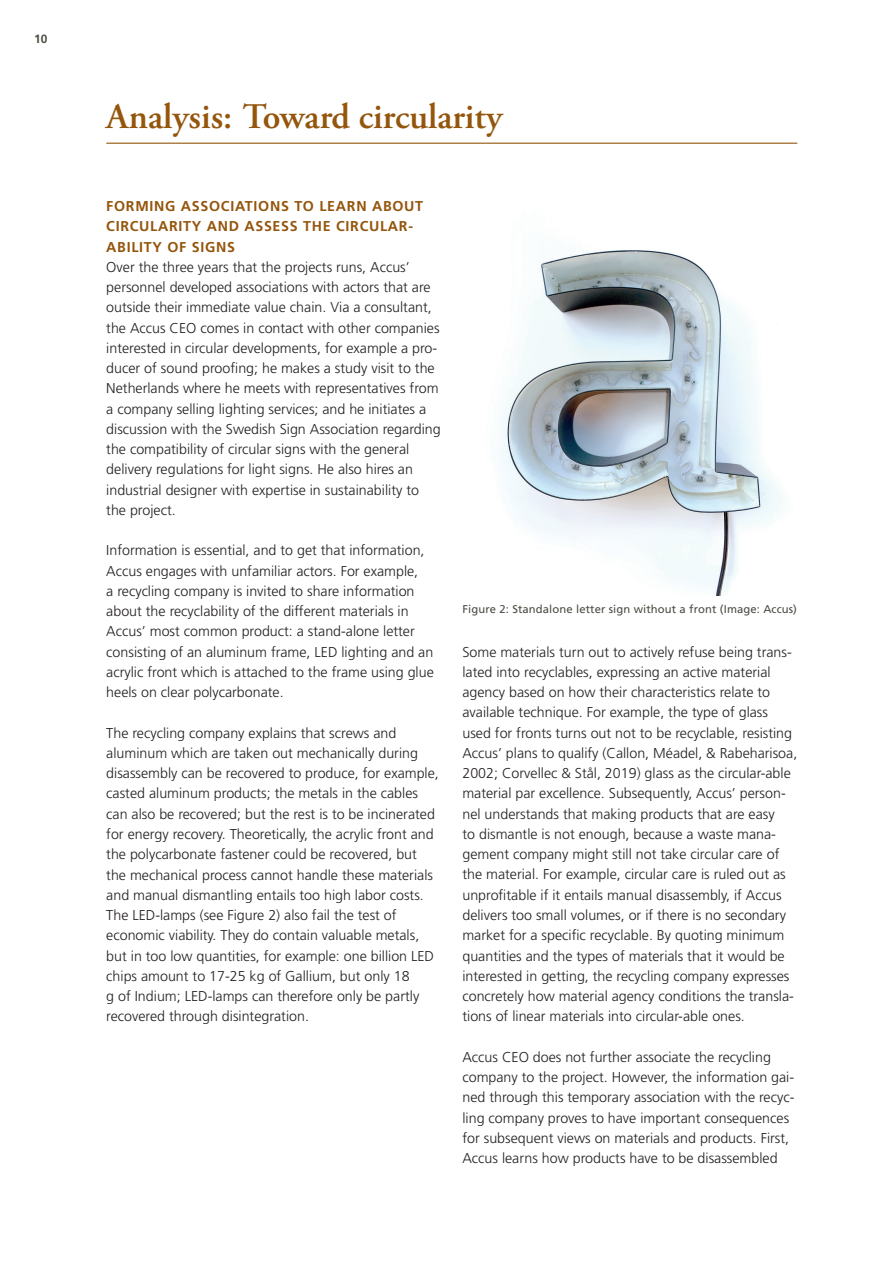
<style>
.page{position:relative;width:893px;height:1263px;background:#fff}
.page>*{position:absolute;margin:0;border:0;box-sizing:border-box;transform-origin:0 0}
.t1{font:600 36px "Adobe Garamond Pro";color:#94550c}
.t2{font:300 14.25px/20.2px "Frutiger LT Std";color:#231f20}
.t3{font:700 14.25px/20.2px "Frutiger LT Std";letter-spacing:.05em;color:#94550c}
.t4{font:700 12px "Frutiger LT Std";color:#4c4b43}
.t5{font:11.25px "Frutiger LT Std";letter-spacing:.01em;color:#4c4b43}
</style>
<div class="page">
<hr style="left:106px;top:143px;width:691px;height:1px;background:#94550c">
<img style="left:500px;top:250px;width:283px;height:346px">
<p class="t4" style="left:34px;top:32px;width:15px">10</p>
<h1 class="t1" style="left:106px;top:96px;width:397px">Analysis: Toward circularity</h1>
<p class="t3" style="left:106px;top:196px;width:318px">FORMING ASSOCIATIONS TO LEARN ABOUT<br>CIRCULARITY AND ASSESS THE CIRCULAR-<br>ABILITY OF SIGNS</p>
<p class="t2" style="left:106px;top:257px;width:336px">Over the three years that the projects runs, Accus’ personnel developed associations with actors that are outside their immediate value chain. Via a consultant, the Accus CEO comes in contact with other companies interested in circular developments, for example a pro&shy;ducer of sound proofing; he makes a study visit to the Netherlands where he meets with representatives from a company selling lighting services; and he initiates a discussion with the Swedish Sign Association regarding the compatibility of circular signs with the general delivery regulations for light signs. He also hires an industrial designer with expertise in sustainability to the project.</p>
<p class="t2" style="left:106px;top:541px;width:329px">Information is essential, and to get that information, Accus engages with unfamiliar actors. For example,<br>a recycling company is invited to share information about the recyclability of the different materials in Accus’ most common product: a stand-alone letter consisting of an aluminum frame, LED lighting and an acrylic front which is attached to the frame using glue heels on clear polycarbonate.</p>
<p class="t2" style="left:106px;top:723px;width:334px">The recycling company explains that screws and aluminum which are taken out mechanically during disassembly can be recovered to produce, for example, casted aluminum products; the metals in the cables can also be recovered; but the rest is to be incinerated for energy recovery. Theoretically, the acrylic front and the polycarbonate fastener could be recovered, but the mechanical process cannot handle these materials and manual dismantling entails too high labor costs.<br>The LED-lamps (see Figure 2) also fail the test of economic viability. They do contain valuable metals, but in too low quantities, for example: one billion LED chips amount to 17-25 kg of Gallium, but only 18<br>g of Indium; LED-lamps can therefore only be partly recovered through disintegration.</p>
<p class="t5" style="left:462px;top:602px;width:336px">Figure 2: Standalone letter sign without a front (Image: Accus)</p>
<p class="t2" style="left:462px;top:642px;width:336px">Some materials turn out to actively refuse being trans&shy;lated into recyclables, expressing an active material agency based on how their characteristics relate to available technique. For example, the type of glass used for fronts turns out not to be recyclable, resisting Accus’ plans to qualify (Callon, Méadel, &amp; Rabeharisoa, 2002; Corvellec &amp; Stål, 2019) glass as the circular-able material par excellence. Subsequently, Accus’ person&shy;nel understands that making products that are easy<br>to dismantle is not enough, because a waste mana&shy;gement company might still not take circular care of the material. For example, circular care is ruled out as unprofitable if it entails manual disassembly, if Accus delivers too small volumes, or if there is no secondary market for a specific recyclable. By quoting minimum quantities and the types of materials that it would be interested in getting, the recycling company expresses concretely how material agency conditions the transla&shy;tions of linear materials into circular-able ones.</p>
<p class="t2" style="left:462px;top:1047px;width:334px">Accus CEO does not further associate the recycling company to the project. However, the information gai&shy;ned through this temporary association with the recyc&shy;ling company proves to have important consequences for subsequent views on materials and products. First, Accus learns how products have to be disassembled</p>
</div>
